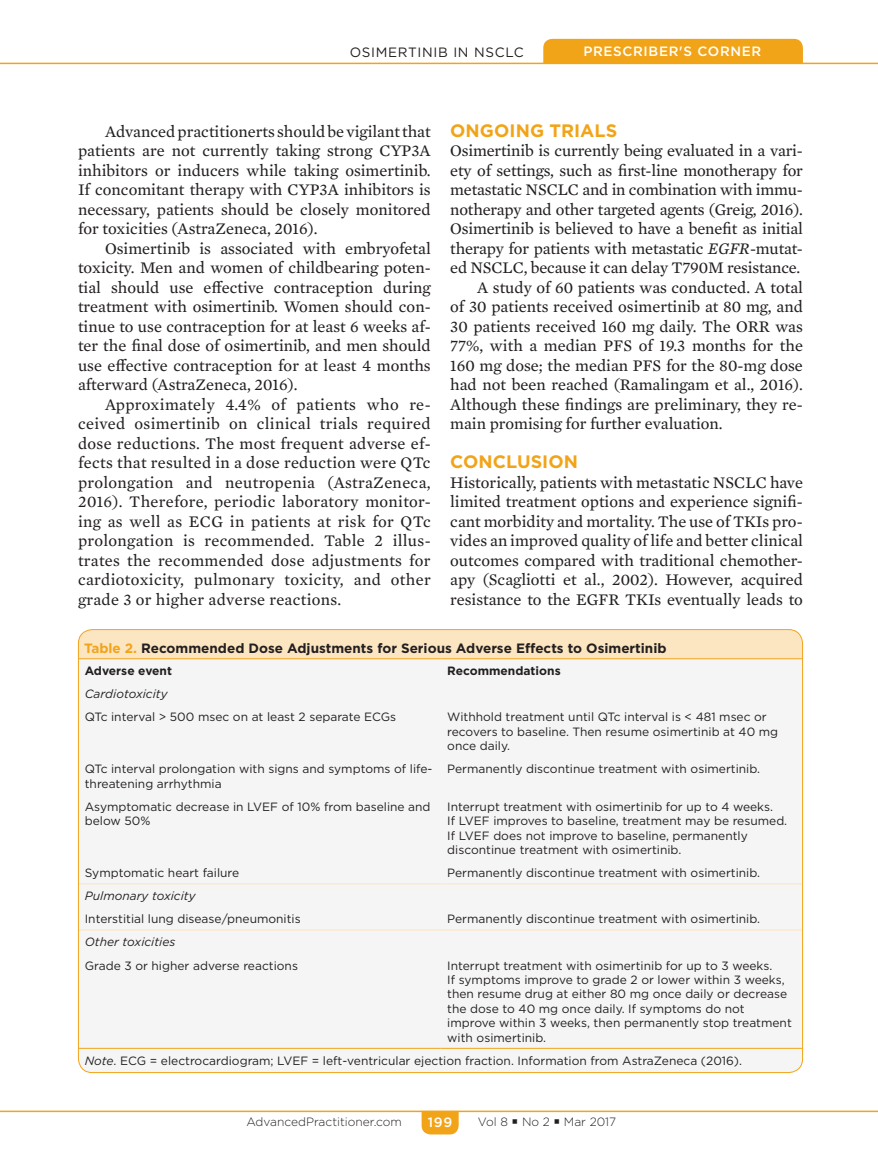
<style>
.page{position:relative;width:878px;height:1175px;background:#fff}
.page>*{position:absolute;margin:0;border:0;box-sizing:border-box;transform-origin:0 0}
.Subhead_1{font:700 18px "Gotham";letter-spacing:.005em;color:#f2a419}
.Body_txt{font:16.5px/19.5px "Mercury Text G2";color:#231f20;text-align:justify}
.Body_txt_no-indent{font:16.5px/19.5px "Mercury Text G2";letter-spacing:-.01em;color:#231f20;text-align:justify}
.Table-Title{font:700 13.5px "Gotham";color:#231f20}
.t1{font:500 13.5px "Gotham";letter-spacing:.05em;color:#fff}
.t2{font:13.5px "Gotham";letter-spacing:.05em;color:#231f20}
.Table-Text{font:12px/14.4px "Gotham";color:#231f20}
.Table-Text-2{font:italic 12px "Gotham";color:#231f20}
.t3{font:300 12px "Gotham";color:#231f20}
.Table-Text-3{font:700 12px "Gotham";color:#231f20}
.s1{font-style:italic}
.s2{color:#f2a419}
</style>
<div class="page">
<hr style="left:0;top:1110px;width:878px;height:2px;background:#f2a419">
<svg style="left:421px;top:1110px;width:37px;height:24px"></svg>
<hr style="left:0;top:63px;width:878px;height:1px;background:#f2a419">
<div style="left:543px;top:39px;width:259px;height:24px;background:#f2a419"></div>
<svg style="left:78px;top:629px;width:724px;height:443px"></svg>
<div style="left:80px;top:659px;width:720px;height:389px;background:#f5f5f6"></div>
<hr style="left:79px;top:1048px;width:361px;height:1px;background:#f2a419">
<hr style="left:440px;top:1048px;width:362px;height:1px;background:#f2a419">
<hr style="left:79px;top:883px;width:361px;height:1px;background:#fce5c1">
<hr style="left:440px;top:883px;width:362px;height:1px;background:#fce5c1">
<hr style="left:79px;top:929px;width:361px;height:1px;background:#fce5c1">
<hr style="left:440px;top:929px;width:362px;height:1px;background:#fce5c1">
<hr style="left:79px;top:658px;width:361px;height:1px;background:#f2a419">
<hr style="left:440px;top:658px;width:362px;height:1px;background:#f2a419">
<p class="t2" style="left:350px;top:43px;width:175px">OSIMERTINIB IN NSCLC</p>
<p class="t1" style="left:583px;top:43px;width:179px">PRESCRIBER'S CORNER</p>
<p class="Subhead_1" style="left:450px;top:118px;width:169px">ONGOING TRIALS</p>
<p class="Body_txt_no-indent" style="left:450px;top:140px;width:354px">Osimertinib is currently being evaluated in a vari&shy;ety of settings, such as first-line monotherapy for metastatic NSCLC and in combination with immu&shy;notherapy and other targeted agents (Greig, 2016).<br>Osimertinib is believed to have a benefit as initial therapy for patients with metastatic <span class="s1">EGFR</span>-mutat&shy;ed NSCLC, because it can delay T790M resistance.</p>
<p class="Body_txt" style="left:450px;top:276px;width:354px;text-indent:27px">A study of 60 patients was conducted. A total of 30 patients received osimertinib at 80 mg, and 30 patients received 160 mg daily. The ORR was 77%, with a median PFS of 19.3 months for the 160 mg dose; the median PFS for the 80-mg dose had not been reached (Ramalingam et al., 2016).<br>Although these findings are preliminary, they re&shy;main promising for further evaluation.</p>
<p class="Subhead_1" style="left:450px;top:450px;width:129px">CONCLUSION</p>
<p class="Body_txt_no-indent" style="left:450px;top:471px;width:354px">Historically, patients with metastatic NSCLC have limited treatment options and experience signifi&shy;cant morbidity and mortality. The use of TKIs pro&shy;vides an improved quality of life and better clinical outcomes compared with traditional chemother&shy;apy (Scagliotti et al., 2002). However, acquired resistance to the EGFR TKIs eventually leads to</p>
<p class="Table-Title" style="left:84px;top:639px;width:584px"><span class="s2">Table 2.</span> Recommended Dose Adjustments for Serious Adverse Effects to Osimertinib</p>
<p class="Table-Text-3" style="left:85px;top:663px;width:89px">Adverse event</p>
<p class="Table-Text-3" style="left:447px;top:663px;width:115px">Recommendations</p>
<p class="Table-Text-2" style="left:85px;top:686px;width:84px">Cardiotoxicity</p>
<p class="Table-Text" style="left:85px;top:709px;width:313px">QTc interval &gt; 500 msec on at least 2 separate ECGs</p>
<p class="Table-Text" style="left:447px;top:709px;width:332px">Withhold treatment until QTc interval is &lt; 481 msec or recovers to baseline. Then resume osimertinib at 40 mg once daily.</p>
<p class="Table-Text" style="left:85px;top:761px;width:349px">QTc interval prolongation with signs and symptoms of life&shy;threatening arrhythmia</p>
<p class="Table-Text" style="left:447px;top:761px;width:314px">Permanently discontinue treatment with osimertinib.</p>
<p class="Table-Text" style="left:85px;top:799px;width:347px">Asymptomatic decrease in LVEF of 10% from baseline and below 50%</p>
<p class="Table-Text" style="left:447px;top:799px;width:341px">Interrupt treatment with osimertinib for up to 4 weeks.<br>If LVEF improves to baseline, treatment may be resumed.<br>If LVEF does not improve to baseline, permanently discontinue treatment with osimertinib.</p>
<p class="Table-Text" style="left:85px;top:865px;width:156px">Symptomatic heart failure</p>
<p class="Table-Text" style="left:447px;top:865px;width:314px">Permanently discontinue treatment with osimertinib.</p>
<p class="Table-Text-2" style="left:85px;top:888px;width:112px">Pulmonary toxicity</p>
<p class="Table-Text" style="left:85px;top:911px;width:217px">Interstitial lung disease/pneumonitis</p>
<p class="Table-Text" style="left:447px;top:911px;width:314px">Permanently discontinue treatment with osimertinib.</p>
<p class="Table-Text-2" style="left:85px;top:934px;width:92px">Other toxicities</p>
<p class="Table-Text" style="left:85px;top:957px;width:215px">Grade 3 or higher adverse reactions</p>
<p class="Table-Text" style="left:447px;top:957px;width:346px">Interrupt treatment with osimertinib for up to 3 weeks.<br>If symptoms improve to grade 2 or lower within 3 weeks, then resume drug at either 80 mg once daily or decrease the dose to 40 mg once daily. If symptoms do not improve within 3 weeks, then permanently stop treatment with osimertinib.</p>
<p class="Table-Text" style="left:85px;top:1053px;width:658px"><span class="s1">Note</span>. ECG = electrocardiogram; LVEF = left-ventricular ejection fraction. Information from AstraZeneca (2016).</p>
<p class="Body_txt" style="left:78px;top:120px;width:354px;text-indent:27px">Advanced practitionerts should be vigilant that patients are not currently taking strong CYP3A inhibitors or inducers while taking osimertinib.<br>If concomitant therapy with CYP3A inhibitors is necessary, patients should be closely monitored for toxicities (AstraZeneca, 2016).</p>
<p class="Body_txt" style="left:78px;top:237px;width:354px;text-indent:27px">Osimertinib is associated with embryofetal toxicity. Men and women of childbearing poten&shy;tial should use effective contraception during treatment with osimertinib. Women should con&shy;tinue to use contraception for at least 6 weeks af&shy;ter the final dose of osimertinib, and men should use effective contraception for at least 4 months afterward (AstraZeneca, 2016).</p>
<p class="Body_txt" style="left:78px;top:393px;width:354px;text-indent:27px">Approximately 4.4% of patients who re&shy;ceived osimertinib on clinical trials required dose reductions. The most frequent adverse ef&shy;fects that resulted in a dose reduction were QTc prolongation and neutropenia (AstraZeneca, 2016). Therefore, periodic laboratory monitor&shy;ing as well as ECG in patients at risk for QTc prolongation is recommended. Table 2 illus&shy;trates the recommended dose adjustments for cardiotoxicity, pulmonary toxicity, and other grade 3 or higher adverse reactions.</p>
<p class="t3" style="left:246px;top:1114px;width:157px">AdvancedPractitioner.com</p>
<p class="t1" style="left:428px;top:1113px;width:26px">199</p>
<p class="t3" style="left:478px;top:1113px;width:140px">Vol 8 ▪ No 2 ▪ Mar 2017</p>
</div>
